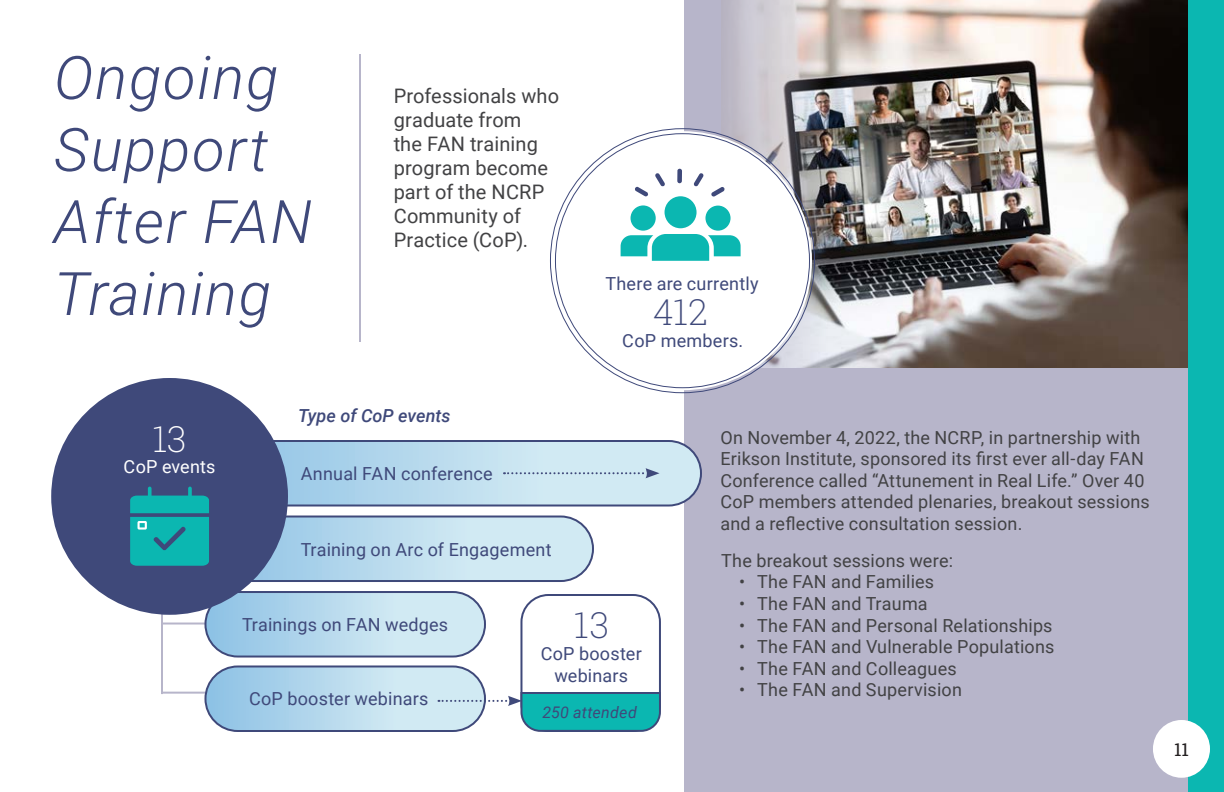
<style>
.page{position:relative;width:1224px;height:792px;background:#fff}
.page>*{position:absolute;margin:0;border:0;box-sizing:border-box;transform-origin:0 0}
.t1{font:italic 300 60px/72px "Roboto";letter-spacing:.025em;color:#3f497a}
.t2{font:200 36px "Roboto Slab";color:#3f497a}
.t3{font:200 36px "Roboto Slab";color:#fff}
.t4{font:20px/24px "Roboto";letter-spacing:.005em;color:#424244}
.t5{font:18px/21.6px "Roboto";letter-spacing:.01em;color:#424244}
.t6{font:18px/21.6px "Roboto";letter-spacing:.015em;color:#3f497a;text-align:center}
.t7{font:italic 500 18px "Roboto";color:#3f497a}
.t8{font:18px "Roboto";letter-spacing:.015em;color:#fff}
.t9{font:18px "Roboto Slab";color:#231f20}
.t10{font:italic 16px "Roboto";letter-spacing:.02em;color:#3f497a}
</style>
<div class="page">
<hr style="left:161px;top:612px;width:2px;height:82px;background:#b7b5ca">
<hr style="left:162px;top:692px;width:45px;height:2px;background:#b7b5ca">
<hr style="left:162px;top:623px;width:54px;height:2px;background:#b7b5ca">
<div style="left:684px;top:0;width:504px;height:792px;background:#b7b5ca"></div>
<img style="left:721px;top:0;width:467px;height:368px">
<div style="left:1188px;top:0;width:36px;height:792px;background:#0bb7b1"></div>
<div style="left:553px;top:131px;width:259px;height:259px;background:#fff;border-radius:50%"></div>
<div style="left:665px;top:196px;width:32px;height:32px;background:#0bb7b1;border-radius:50%"></div>
<div style="left:631px;top:205px;width:25px;height:26px;background:#0bb7b1;border-radius:50%"></div>
<div style="left:705px;top:206px;width:26px;height:25px;background:#0bb7b1;border-radius:50%"></div>
<svg style="left:621px;top:234px;width:120px;height:27px"></svg>
<svg style="left:694px;top:173px;width:9px;height:13px"></svg>
<svg style="left:655px;top:173px;width:10px;height:13px"></svg>
<svg style="left:635px;top:187px;width:13px;height:9px"></svg>
<svg style="left:711px;top:187px;width:14px;height:10px"></svg>
<svg style="left:677px;top:169px;width:5px;height:14px"></svg>
<svg style="left:207px;top:441px;width:494px;height:65px"></svg>
<div style="left:206px;top:440px;width:496px;height:67px;border:2px solid #3f497a;border-radius:32px"></div>
<svg style="left:504px;top:468px;width:156px;height:10px"></svg>
<div style="left:205px;top:592px;width:280px;height:65px;background:linear-gradient(to right,#91c1e3,#def1f5);border-radius:32px"></div>
<div style="left:204px;top:591px;width:282px;height:67px;border:2px solid #3f497a;border-radius:32px"></div>
<div style="left:205px;top:666px;width:280px;height:65px;background:linear-gradient(to right,#92c2e4,#dceef3);border-radius:32px"></div>
<div style="left:204px;top:665px;width:282px;height:67px;border:2px solid #3f497a;border-radius:32px"></div>
<svg style="left:207px;top:517px;width:386px;height:64px"></svg>
<div style="left:206px;top:516px;width:388px;height:66px;border:2px solid #3f497a;border-radius:32px"></div>
<div style="left:52px;top:379px;width:235px;height:235px;background:#3f497a;border-radius:50%"></div>
<svg style="left:130px;top:487px;width:79px;height:79px"></svg>
<div style="left:520px;top:594px;width:141px;height:138px;border:2px solid #3f497a;border-radius:27px"></div>
<svg style="left:438px;top:691px;width:223px;height:41px"></svg>
<hr style="left:359px;top:54px;width:2px;height:288px;background:#b7b5ca">
<div style="left:1153px;top:720px;width:57px;height:58px;background:#fff;border-radius:50%"></div>
<p class="t1" style="left:54px;top:39px;width:226px">Ongoing<br>Support</p>
<p class="t1" style="left:54px;top:183px;width:260px">After FAN<br>Training</p>
<p class="t4" style="left:394px;top:83px;width:167px">Professionals who graduate from<br>the FAN training program become part of the NCRP<br>Community of<br>Practice (CoP).</p>
<p class="t6" style="left:605px;top:272px;width:155px">There are currently</p>
<p class="t6" style="left:622px;top:329px;width:123px">CoP members.</p>
<p class="t2" style="left:653px;top:288px;width:56px">412</p>
<p class="t3" style="left:153px;top:414px;width:35px">13</p>
<p class="t8" style="left:124px;top:454px;width:93px">CoP events</p>
<p class="t7" style="left:298px;top:402px;width:154px">Type of CoP events</p>
<p class="t6" style="left:301px;top:462px;width:193px">Annual FAN conference</p>
<p class="t6" style="left:301px;top:538px;width:252px">Training on Arc of Engagement</p>
<p class="t6" style="left:242px;top:613px;width:208px">Trainings on FAN wedges</p>
<p class="t6" style="left:249px;top:688px;width:181px">CoP booster webinars</p>
<p class="t2" style="left:574px;top:600px;width:36px">13</p>
<p class="t6" style="left:541px;top:642px;width:103px">CoP booster webinars</p>
<p class="t10" style="left:543px;top:701px;width:96px">250 attended</p>
<p class="t5" style="left:720px;top:426px;width:431px">On November 4, 2022, the NCRP, in partnership with Erikson Institute, sponsored its first ever all-day FAN Conference called “Attunement in Real Life.” Over 40<br>CoP members attended plenaries, breakout sessions and a reflective consultation session.</p>
<p class="t5" style="left:721px;top:549px;width:233px">The breakout sessions were:</p>
<p class="t5" style="left:739px;top:571px;width:197px">• The FAN and Families</p>
<p class="t5" style="left:739px;top:592px;width:190px">• The FAN and Trauma</p>
<p class="t5" style="left:739px;top:614px;width:315px">• The FAN and Personal Relationships</p>
<p class="t5" style="left:739px;top:635px;width:317px">• The FAN and Vulnerable Populations</p>
<p class="t5" style="left:739px;top:657px;width:219px">• The FAN and Colleagues</p>
<p class="t5" style="left:739px;top:679px;width:224px">• The FAN and Supervision</p>
<p class="t9" style="left:1174px;top:737px;width:16px">11</p>
</div>
